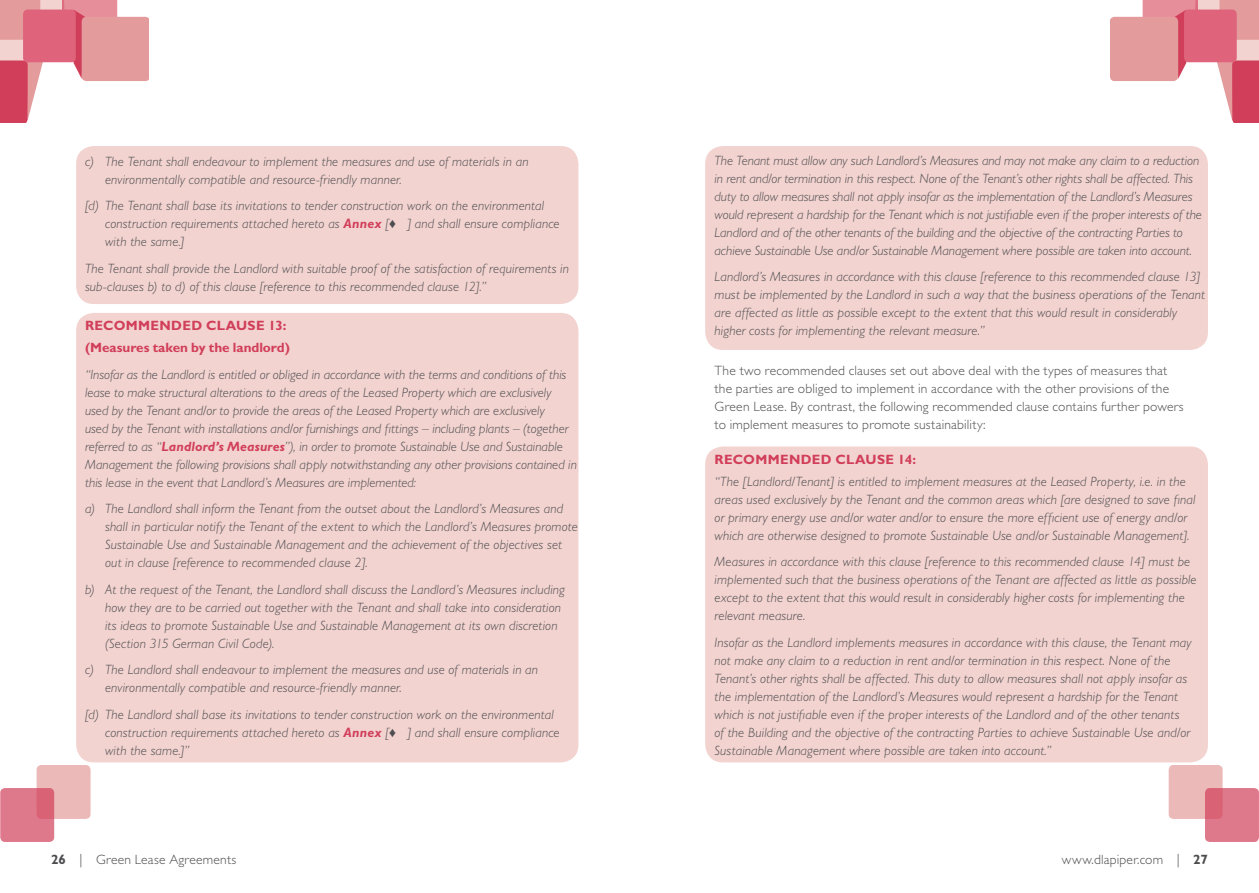
<style>
.page{position:relative;width:1259px;height:893px;background:#fff}
.page>*{position:absolute;margin:0;border:0;box-sizing:border-box;transform-origin:0 0}
.t1{font:italic 300 13.5px/18px "Gill Sans Std";letter-spacing:.01em;color:#4d4d4f}
.t2{font:300 13.5px/18px "Gill Sans Std";letter-spacing:.015em;color:#4d4d4f}
.t3{font:700 13.5px/22.2px "Gill Sans Std";color:#d13e59;text-align:right}
.s1{font-weight:700;color:#d13e59}
.s2{font-family:"Haettenschweiler";font-weight:400;font-style:normal}
.s3{font-weight:700}
</style>
<div class="page">
<div style="left:37px;top:765px;width:54px;height:54px;background:#ecb9b9;border-radius:5px"></div>
<div style="left:0;top:788px;width:54px;height:54px;background:linear-gradient(to right,#df7c8f,#db6d7f);border-radius:5px"></div>
<div style="left:1168px;top:765px;width:54px;height:54px;background:#ecb9b9;border-radius:5px"></div>
<svg style="left:1205px;top:788px;width:54px;height:54px;background:#dd7487"></svg>
<svg style="left:0;top:0;width:149px;height:122px"></svg>
<svg style="left:1111px;top:0;width:148px;height:122px"></svg>
<div style="left:76px;top:146px;width:502px;height:158px;background:#f2d3d0;border-radius:18px"></div>
<div style="left:76px;top:313px;width:502px;height:449px;background:#f2d3d0;border-radius:18px"></div>
<div style="left:705px;top:146px;width:503px;height:204px;background:#f2d3d0;border-radius:18px"></div>
<div style="left:705px;top:446px;width:503px;height:316px;background:#f2d3d0;border-radius:18px"></div>
<p class="t1" style="left:105px;top:153px;width:425px;text-indent:-20px">c) The Tenant shall endeavour to implement the measures and use of materials in an environmentally compatible and resource-friendly manner.</p>
<p class="t1" style="left:105px;top:197px;width:456px;text-indent:-20px">[d) The Tenant shall base its invitations to tender construction work on the environmental construction requirements attached hereto as <span class="s1">Annex</span> [<span class="s2">♦</span> ] and shall ensure compliance with the same.]</p>
<p class="t1" style="left:85px;top:259px;width:485px">The Tenant shall provide the Landlord with suitable proof of the satisfaction of requirements in sub-clauses b) to d) of this clause [reference to this recommended clause 12].”</p>
<p class="t3" style="left:85px;top:314px;width:41px">RECOMMENDED</p>
<p class="t3" style="left:85px;top:314px;width:206px">CLAUSE 13:<br>(MEASURES TAKEN BY THE LANDLORD)</p>
<p class="t1" style="left:85px;top:365px;width:493px">“Insofar as the Landlord is entitled or obliged in accordance with the terms and conditions of this lease to make structural alterations to the areas of the Leased Property which are exclusively used by the Tenant and/or to provide the areas of the Leased Property which are exclusively<br>used by the Tenant with installations and/or furnishings and fittings – including plants – (together referred to as “<span class="s1">Landlord’s Measures</span>”), in order to promote Sustainable Use and Sustainable Management the following provisions shall apply notwithstanding any other provisions contained in this lease in the event that Landlord’s Measures are implemented:</p>
<p class="t1" style="left:105px;top:500px;width:474px;text-indent:-20px">a) The Landlord shall inform the Tenant from the outset about the Landlord’s Measures and shall in particular notify the Tenant of the extent to which the Landlord’s Measures promote Sustainable Use and Sustainable Management and the achievement of the objectives set out in clause [reference to recommended clause 2].</p>
<p class="t1" style="left:105px;top:580px;width:461px;text-indent:-20px">b) At the request of the Tenant, the Landlord shall discuss the Landlord’s Measures including how they are to be carried out together with the Tenant and shall take into consideration its ideas to promote Sustainable Use and Sustainable Management at its own discretion (Section 315 German Civil Code).</p>
<p class="t1" style="left:105px;top:661px;width:434px;text-indent:-20px">c) The Landlord shall endeavour to implement the measures and use of materials in an environmentally compatible and resource-friendly manner.</p>
<p class="t1" style="left:105px;top:705px;width:456px;text-indent:-20px">[d) The Landlord shall base its invitations to tender construction work on the environmental construction requirements attached hereto as <span class="s1">Annex</span> [<span class="s2">♦</span> ] and shall ensure compliance with the same.]”</p>
<p class="t1" style="left:714px;top:151px;width:489px">The Tenant must allow any such Landlord’s Measures and may not make any claim to a reduction in rent and/or termination in this respect. None of the Tenant’s other rights shall be affected. This duty to allow measures shall not apply insofar as the implementation of the Landlord’s Measures would represent a hardship for the Tenant which is not justifiable even if the proper interests of the Landlord and of the other tenants of the building and the objective of the contracting Parties to achieve Sustainable Use and/or Sustainable Management where possible are taken into account.</p>
<p class="t1" style="left:714px;top:268px;width:492px">Landlord’s Measures in accordance with this clause [reference to this recommended clause 13] must be implemented by the Landlord in such a way that the business operations of the Tenant are affected as little as possible except to the extent that this would result in considerably higher costs for implementing the relevant measure.”</p>
<p class="t2" style="left:714px;top:361px;width:470px">The two recommended clauses set out above deal with the types of measures that the parties are obliged to implement in accordance with the other provisions of the Green Lease. By contrast, the following recommended clause contains further powers to implement measures to promote sustainability:</p>
<p class="t3" style="left:714px;top:448px;width:41px">RECOMMENDED</p>
<p class="t3" style="left:835px;top:448px;width:82px">CLAUSE 14:</p>
<p class="t1" style="left:714px;top:472px;width:482px">“The [Landlord/Tenant] is entitled to implement measures at the Leased Property, i.e. in the areas used exclusively by the Tenant and the common areas which [are designed to save final or primary energy use and/or water and/or to ensure the more efficient use of energy and/or which are otherwise designed to promote Sustainable Use and/or Sustainable Management].</p>
<p class="t1" style="left:714px;top:553px;width:483px">Measures in accordance with this clause [reference to this recommended clause 14] must be implemented such that the business operations of the Tenant are affected as little as possible except to the extent that this would result in considerably higher costs for implementing the relevant measure.</p>
<p class="t1" style="left:714px;top:633px;width:478px">Insofar as the Landlord implements measures in accordance with this clause, the Tenant may not make any claim to a reduction in rent and/or termination in this respect. None of the Tenant’s other rights shall be affected. This duty to allow measures shall not apply insofar as the implementation of the Landlord’s Measures would represent a hardship for the Tenant which is not justifiable even if the proper interests of the Landlord and of the other tenants of the Building and the objective of the contracting Parties to achieve Sustainable Use and/or Sustainable Management where possible are taken into account.”</p>
<p class="t2" style="left:51px;top:851px;width:187px"><span class="s3">26</span> | Green Lease Agreements</p>
<p class="t2" style="left:1061px;top:851px;width:148px">www.dlapiper.com | <span class="s3">27</span></p>
</div>
